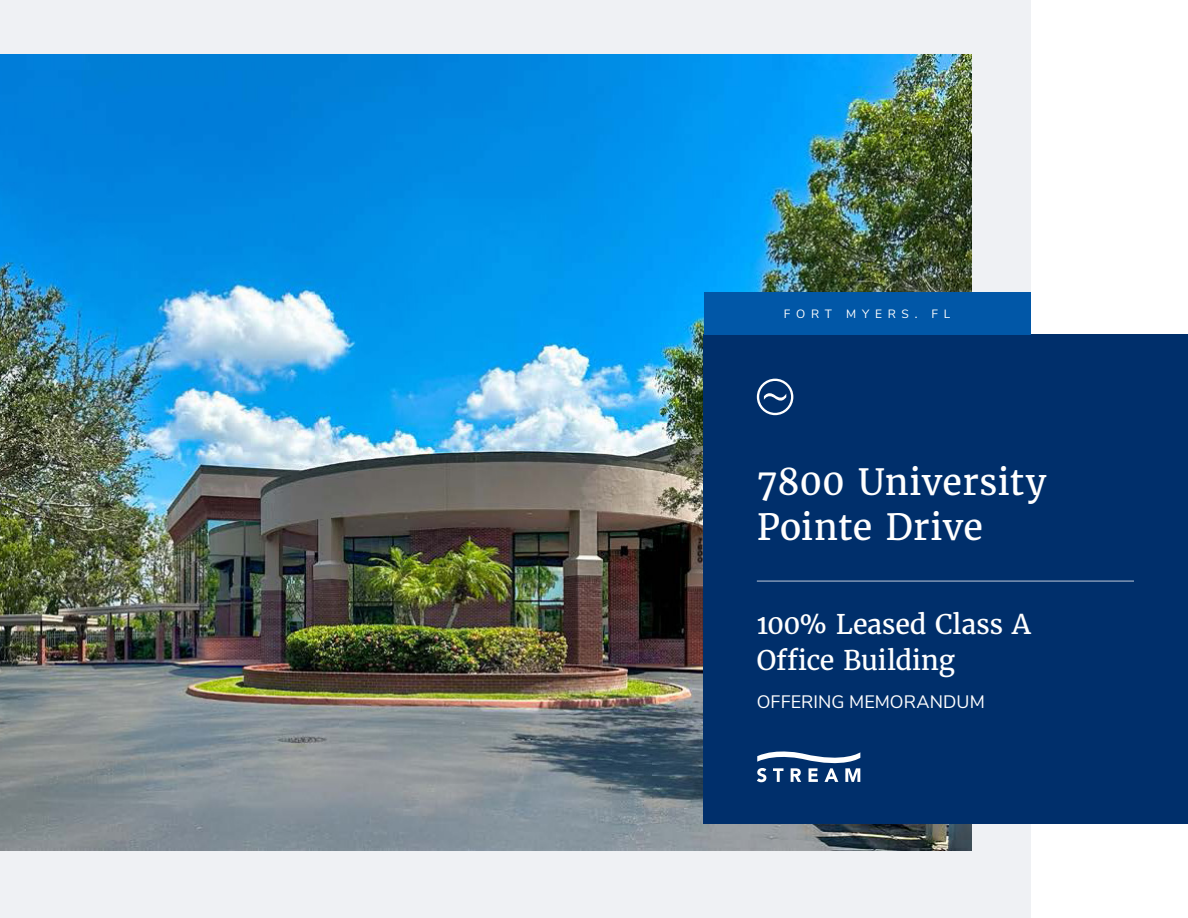
<style>
.page{position:relative;width:1188px;height:918px;background:#fff}
.page>*{position:absolute;margin:0;border:0;box-sizing:border-box;transform-origin:0 0}
.t1{font:36px/45px "Merriweather";color:#fff}
.t2{font:27px/36px "Merriweather";letter-spacing:-.01em;color:#fff}
.t3{font:18px "Nunito Sans";color:#fff}
._9_12_Center{font:12px "Nunito Sans";letter-spacing:.475em;color:#fff}
</style>
<div class="page">
<div style="left:0;top:0;width:1030px;height:918px;background:#eff1f4"></div>
<img style="left:0;top:54px;width:972px;height:796px">
<div style="left:704px;top:334px;width:484px;height:490px;background:#002f6b"></div>
<svg style="left:757px;top:751px;width:103px;height:31px"></svg>
<svg style="left:757px;top:379px;width:36px;height:36px"></svg>
<hr style="left:757px;top:580px;width:377px;height:2px;background:#fff">
<div style="left:704px;top:292px;width:326px;height:42px;background:#0157a7"></div>
<p class="_9_12_Center" style="left:784px;top:305px;width:168px">FORT MYERS. FL</p>
<p class="t1" style="left:757px;top:460px;width:291px">7800 University<br>Pointe Drive</p>
<p class="t2" style="left:757px;top:607px;width:275px">100% Leased Class A<br>Office Building</p>
<p class="t3" style="left:757px;top:688px;width:230px">OFFERING MEMORANDUM</p>
</div>
